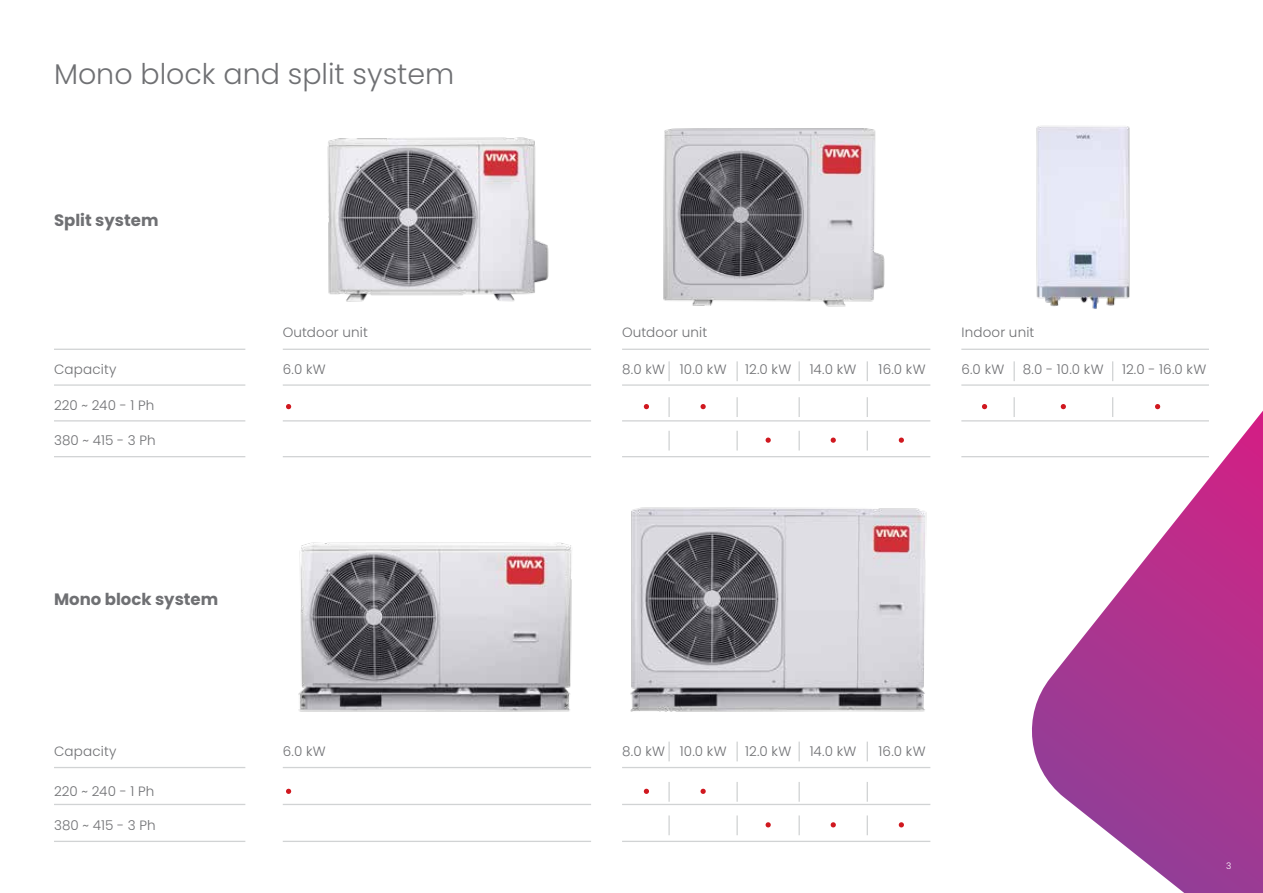
<style>
.page{position:relative;width:1263px;height:893px;background:#fff}
.page>*{position:absolute;margin:0;border:0;box-sizing:border-box;transform-origin:0 0}
.t1{font:300 28.5px "Poppins";color:#6f7073}
.t2{font:700 16.5px "Poppins";color:#6f7073}
.t3{font:300 13.5px "Poppins";letter-spacing:.01em;color:#6f7073}
.t4{font:300 9px "Poppins";color:#fff}
</style>
<div class="page">
<img style="left:327px;top:137px;width:222px;height:165px">
<img style="left:663px;top:128px;width:222px;height:179px">
<img style="left:298px;top:542px;width:274px;height:170px">
<img style="left:630px;top:507px;width:297px;height:205px">
<hr style="left:54px;top:384px;width:191px;height:2px;background:#d1d3d4">
<hr style="left:283px;top:384px;width:308px;height:2px;background:#d1d3d4">
<hr style="left:622px;top:384px;width:308px;height:2px;background:#d1d3d4">
<hr style="left:668px;top:361px;width:2px;height:20px;background:#d1d3d4">
<hr style="left:736px;top:361px;width:2px;height:20px;background:#d1d3d4">
<hr style="left:798px;top:361px;width:2px;height:20px;background:#d1d3d4">
<svg style="left:867px;top:361px;width:1px;height:20px"></svg>
<hr style="left:54px;top:420px;width:191px;height:1px;background:#d1d3d4">
<hr style="left:283px;top:420px;width:308px;height:1px;background:#d1d3d4">
<hr style="left:622px;top:420px;width:308px;height:1px;background:#d1d3d4">
<svg style="left:644px;top:404px;width:5px;height:5px"></svg>
<hr style="left:668px;top:397px;width:2px;height:20px;background:#d1d3d4">
<hr style="left:736px;top:397px;width:2px;height:20px;background:#d1d3d4">
<hr style="left:798px;top:397px;width:2px;height:20px;background:#d1d3d4">
<svg style="left:867px;top:397px;width:1px;height:20px"></svg>
<svg style="left:700px;top:404px;width:6px;height:5px"></svg>
<svg style="left:286px;top:404px;width:5px;height:5px"></svg>
<hr style="left:54px;top:456px;width:191px;height:1px;background:#d1d3d4">
<hr style="left:283px;top:456px;width:308px;height:1px;background:#d1d3d4">
<hr style="left:622px;top:456px;width:308px;height:1px;background:#d1d3d4">
<hr style="left:668px;top:431px;width:2px;height:20px;background:#d1d3d4">
<hr style="left:736px;top:431px;width:2px;height:20px;background:#d1d3d4">
<hr style="left:798px;top:431px;width:2px;height:20px;background:#d1d3d4">
<svg style="left:867px;top:431px;width:1px;height:20px"></svg>
<svg style="left:765px;top:438px;width:6px;height:5px"></svg>
<svg style="left:831px;top:438px;width:5px;height:5px"></svg>
<svg style="left:899px;top:438px;width:5px;height:5px"></svg>
<img style="left:1036px;top:126px;width:94px;height:183px">
<hr style="left:283px;top:349px;width:308px;height:1px;background:#d1d3d4">
<hr style="left:622px;top:349px;width:308px;height:1px;background:#d1d3d4">
<hr style="left:54px;top:349px;width:191px;height:1px;background:#d1d3d4">
<hr style="left:54px;top:767px;width:191px;height:1px;background:#d1d3d4">
<hr style="left:283px;top:767px;width:308px;height:1px;background:#d1d3d4">
<hr style="left:622px;top:767px;width:308px;height:1px;background:#d1d3d4">
<svg style="left:668px;top:742px;width:2px;height:19px"></svg>
<svg style="left:736px;top:742px;width:2px;height:19px"></svg>
<svg style="left:798px;top:742px;width:2px;height:19px"></svg>
<svg style="left:867px;top:742px;width:1px;height:19px"></svg>
<hr style="left:54px;top:804px;width:191px;height:1px;background:#d1d3d4">
<hr style="left:283px;top:804px;width:308px;height:1px;background:#d1d3d4">
<hr style="left:622px;top:804px;width:308px;height:1px;background:#d1d3d4">
<svg style="left:644px;top:789px;width:5px;height:5px"></svg>
<hr style="left:668px;top:782px;width:2px;height:20px;background:#d1d3d4">
<hr style="left:736px;top:782px;width:2px;height:20px;background:#d1d3d4">
<hr style="left:798px;top:782px;width:2px;height:20px;background:#d1d3d4">
<svg style="left:867px;top:782px;width:1px;height:20px"></svg>
<svg style="left:700px;top:789px;width:6px;height:5px"></svg>
<svg style="left:286px;top:789px;width:5px;height:5px"></svg>
<hr style="left:54px;top:841px;width:191px;height:1px;background:#d1d3d4">
<hr style="left:283px;top:841px;width:308px;height:1px;background:#d1d3d4">
<hr style="left:622px;top:841px;width:308px;height:1px;background:#d1d3d4">
<hr style="left:668px;top:815px;width:2px;height:20px;background:#d1d3d4">
<hr style="left:736px;top:815px;width:2px;height:20px;background:#d1d3d4">
<hr style="left:798px;top:815px;width:2px;height:20px;background:#d1d3d4">
<svg style="left:867px;top:815px;width:1px;height:20px"></svg>
<svg style="left:765px;top:822px;width:6px;height:5px"></svg>
<svg style="left:831px;top:822px;width:5px;height:5px"></svg>
<svg style="left:899px;top:822px;width:5px;height:5px"></svg>
<svg style="left:1021px;top:411px;width:242px;height:482px"></svg>
<hr style="left:961px;top:384px;width:248px;height:2px;background:#d1d3d4">
<hr style="left:961px;top:420px;width:248px;height:1px;background:#d1d3d4">
<hr style="left:961px;top:456px;width:248px;height:1px;background:#d1d3d4">
<hr style="left:1013px;top:361px;width:2px;height:20px;background:#d1d3d4">
<svg style="left:1112px;top:361px;width:1px;height:20px"></svg>
<svg style="left:982px;top:404px;width:5px;height:5px"></svg>
<svg style="left:1061px;top:404px;width:5px;height:5px"></svg>
<svg style="left:1155px;top:404px;width:5px;height:5px"></svg>
<hr style="left:1013px;top:397px;width:2px;height:20px;background:#d1d3d4">
<svg style="left:1112px;top:397px;width:1px;height:20px"></svg>
<hr style="left:961px;top:349px;width:248px;height:1px;background:#d1d3d4">
<h1 class="t1" style="left:54px;top:57px;width:402px">Mono block and split system</h1>
<p class="t2" style="left:54px;top:210px;width:106px">Split system</p>
<p class="t3" style="left:283px;top:325px;width:87px">Outdoor unit</p>
<p class="t3" style="left:622px;top:325px;width:87px">Outdoor unit</p>
<p class="t3" style="left:961px;top:325px;width:75px">Indoor unit</p>
<p class="t3" style="left:54px;top:361px;width:64px">Capacity</p>
<p class="t3" style="left:283px;top:361px;width:44px">6.0 kW</p>
<p class="t3" style="left:622px;top:361px;width:106px">8.0 kW 10.0 kW</p>
<p class="t3" style="left:745px;top:361px;width:48px">12.0 kW</p>
<p class="t3" style="left:810px;top:361px;width:48px">14.0 kW</p>
<p class="t3" style="left:879px;top:361px;width:48px">16.0 kW</p>
<p class="t3" style="left:54px;top:397px;width:102px">220 ~ 240 - 1 Ph</p>
<p class="t3" style="left:54px;top:432px;width:103px">380 ~ 415 - 3 Ph</p>
<p class="t3" style="left:961px;top:361px;width:44px">6.0 kW</p>
<p class="t3" style="left:1023px;top:361px;width:82px">8.0 - 10.0 kW</p>
<p class="t3" style="left:1122px;top:361px;width:86px">12.0 - 16.0 kW</p>
<p class="t2" style="left:54px;top:590px;width:166px">Mono block system</p>
<p class="t3" style="left:54px;top:743px;width:64px">Capacity</p>
<p class="t3" style="left:283px;top:743px;width:44px">6.0 kW</p>
<p class="t3" style="left:54px;top:783px;width:102px">220 ~ 240 - 1 Ph</p>
<p class="t3" style="left:54px;top:817px;width:103px">380 ~ 415 - 3 Ph</p>
<p class="t3" style="left:622px;top:743px;width:106px">8.0 kW 10.0 kW</p>
<p class="t3" style="left:745px;top:743px;width:48px">12.0 kW</p>
<p class="t3" style="left:810px;top:743px;width:48px">14.0 kW</p>
<p class="t3" style="left:879px;top:743px;width:48px">16.0 kW</p>
<p class="t4" style="left:1226px;top:861px;width:7px">3</p>
</div>
